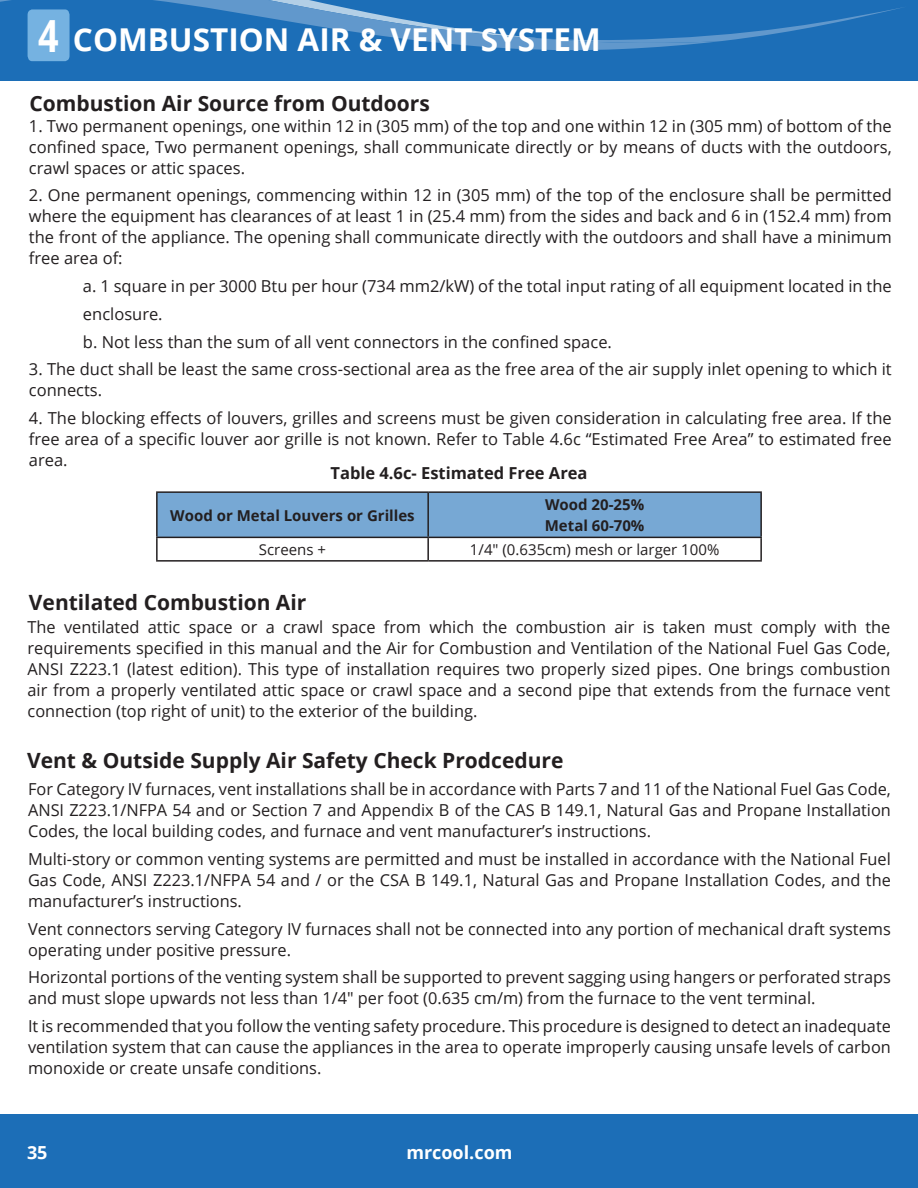
<style>
.page{position:relative;width:918px;height:1188px;background:#fff}
.page>*{position:absolute;margin:0;border:0;box-sizing:border-box;transform-origin:0 0}
.t1{font:700 44.4px "Open Sans";color:#fff;scale:.81 1}
.t2{font:700 31.5px "Open Sans";color:#fff}
.t3{font:700 21px "Open Sans";color:#231f20}
.t4{font:700 18px "Open Sans";color:#fff}
.t5{font:16.5px/21px "Open Sans";color:#231f20;text-align:justify}
.t6{font:700 16.5px "Open Sans";color:#231f20}
.Blue_Sub_Heads{font:700 15px "Open Sans";color:#231f20}
.Blue_Sub_Heads-2{font:15px "Open Sans";color:#231f20}
</style>
<div class="page">
<div style="left:0;top:1114px;width:918px;height:74px;background:#1c6eb7"></div>
<div style="left:0;top:0;width:918px;height:81px;background:#1c6eb7"></div>
<div style="left:158px;top:493px;width:602px;height:44px;background:#77a8d4"></div>
<hr style="left:156px;top:491px;width:272px;height:2px;background:#231f20">
<hr style="left:156px;top:493px;width:2px;height:44px;background:#231f20">
<hr style="left:428px;top:491px;width:334px;height:2px;background:#231f20">
<hr style="left:427px;top:493px;width:2px;height:44px;background:#231f20">
<hr style="left:760px;top:493px;width:2px;height:44px;background:#231f20">
<hr style="left:156px;top:537px;width:272px;height:1px;background:#231f20">
<hr style="left:156px;top:538px;width:2px;height:22px;background:#231f20">
<hr style="left:428px;top:537px;width:334px;height:1px;background:#231f20">
<hr style="left:427px;top:538px;width:2px;height:22px;background:#231f20">
<hr style="left:760px;top:538px;width:2px;height:22px;background:#231f20">
<hr style="left:156px;top:560px;width:272px;height:2px;background:#231f20">
<hr style="left:428px;top:560px;width:334px;height:2px;background:#231f20">
<svg style="left:0;top:0;width:902px;height:61px"></svg>
<p class="t1" style="left:38px;top:4px;width:27px">4</p>
<p class="t2" style="left:73px;top:17px;width:529px">COMBUSTION AIR &amp; VENT SYSTEM</p>
<p class="t3" style="left:30px;top:89px;width:402px">Combustion Air Source from Outdoors</p>
<p class="t5" style="left:29px;top:115px;width:864px">1. Two permanent openings, one within 12 in (305 mm) of the top and one within 12 in (305 mm) of bottom of the confined space, Two permanent openings, shall communicate directly or by means of ducts with the outdoors, crawl spaces or attic spaces.</p>
<p class="t5" style="left:29px;top:184px;width:864px">2. One permanent openings, commencing within 12 in (305 mm) of the top of the enclosure shall be permitted where the equipment has clearances of at least 1 in (25.4 mm) from the sides and back and 6 in (152.4 mm) from the front of the appliance. The opening shall communicate directly with the outdoors and shall have a minimum free area of:</p>
<p class="t5" style="left:83px;top:275px;width:810px">a. 1 square in per 3000 Btu per hour (734 mm2/kW) of the total input rating of all equipment located in the</p>
<p class="t5" style="left:83px;top:303px;width:81px">enclosure.</p>
<p class="t5" style="left:83px;top:331px;width:531px">b. Not less than the sum of all vent connectors in the confined space.</p>
<p class="t5" style="left:29px;top:358px;width:864px">3. The duct shall be least the same cross-sectional area as the free area of the air supply inlet opening to which it connects.</p>
<p class="t5" style="left:29px;top:407px;width:864px">4. The blocking effects of louvers, grilles and screens must be given consideration in calculating free area. If the free area of a specific louver aor grille is not known. Refer to Table 4.6c “Estimated Free Area” to estimated free area.</p>
<p class="t6" style="left:330px;top:461px;width:259px">Table 4.6c- Estimated Free Area</p>
<p class="Blue_Sub_Heads" style="left:170px;top:504px;width:246px">Wood or Metal Louvers or Grilles</p>
<p class="Blue_Sub_Heads" style="left:545px;top:494px;width:101px">Wood 20-25%</p>
<p class="Blue_Sub_Heads" style="left:545px;top:515px;width:101px">Metal 60-70%</p>
<p class="Blue_Sub_Heads-2" style="left:259px;top:539px;width:69px">Screens +</p>
<p class="Blue_Sub_Heads-2" style="left:470px;top:539px;width:251px">1/4" (0.635cm) mesh or larger 100%</p>
<p class="t3" style="left:29px;top:588px;width:279px">Ventilated Combustion Air</p>
<p class="t5" style="left:28px;top:616px;width:864px">The ventilated attic space or a crawl space from which the combustion air is taken must comply with the requirements specified in this manual and the Air for Combustion and Ventilation of the National Fuel Gas Code, ANSI Z223.1 (latest edition). This type of installation requires two properly sized pipes. One brings combustion air from a properly ventilated attic space or crawl space and a second pipe that extends from the furnace vent connection (top right of unit) to the exterior of the building.</p>
<p class="t3" style="left:27px;top:745px;width:538px">Vent &amp; Outside Supply Air Safety Check Prodcedure</p>
<p class="t5" style="left:28px;top:778px;width:864px">For Category IV furnaces, vent installations shall be in accordance with Parts 7 and 11 of the National Fuel Gas Code, ANSI Z223.1/NFPA 54 and or Section 7 and Appendix B of the CAS B 149.1, Natural Gas and Propane Installation Codes, the local building codes, and furnace and vent manufacturer’s instructions.</p>
<p class="t5" style="left:28px;top:848px;width:864px">Multi-story or common venting systems are permitted and must be installed in accordance with the National Fuel Gas Code, ANSI Z223.1/NFPA 54 and / or the CSA B 149.1, Natural Gas and Propane Installation Codes, and the manufacturer’s instructions.</p>
<p class="t5" style="left:28px;top:918px;width:864px">Vent connectors serving Category IV furnaces shall not be connected into any portion of mechanical draft systems operating under positive pressure.</p>
<p class="t5" style="left:28px;top:966px;width:864px">Horizontal portions of the venting system shall be supported to prevent sagging using hangers or perforated straps and must slope upwards not less than 1/4" per foot (0.635 cm/m) from the furnace to the vent terminal.</p>
<p class="t5" style="left:28px;top:1015px;width:864px">It is recommended that you follow the venting safety procedure. This procedure is designed to detect an inadequate ventilation system that can cause the appliances in the area to operate improperly causing unsafe levels of carbon monoxide or create unsafe conditions.</p>
<p class="t4" style="left:27px;top:1140px;width:22px">35</p>
<p class="t4" style="left:406px;top:1140px;width:108px">mrcool.com</p>
</div>
